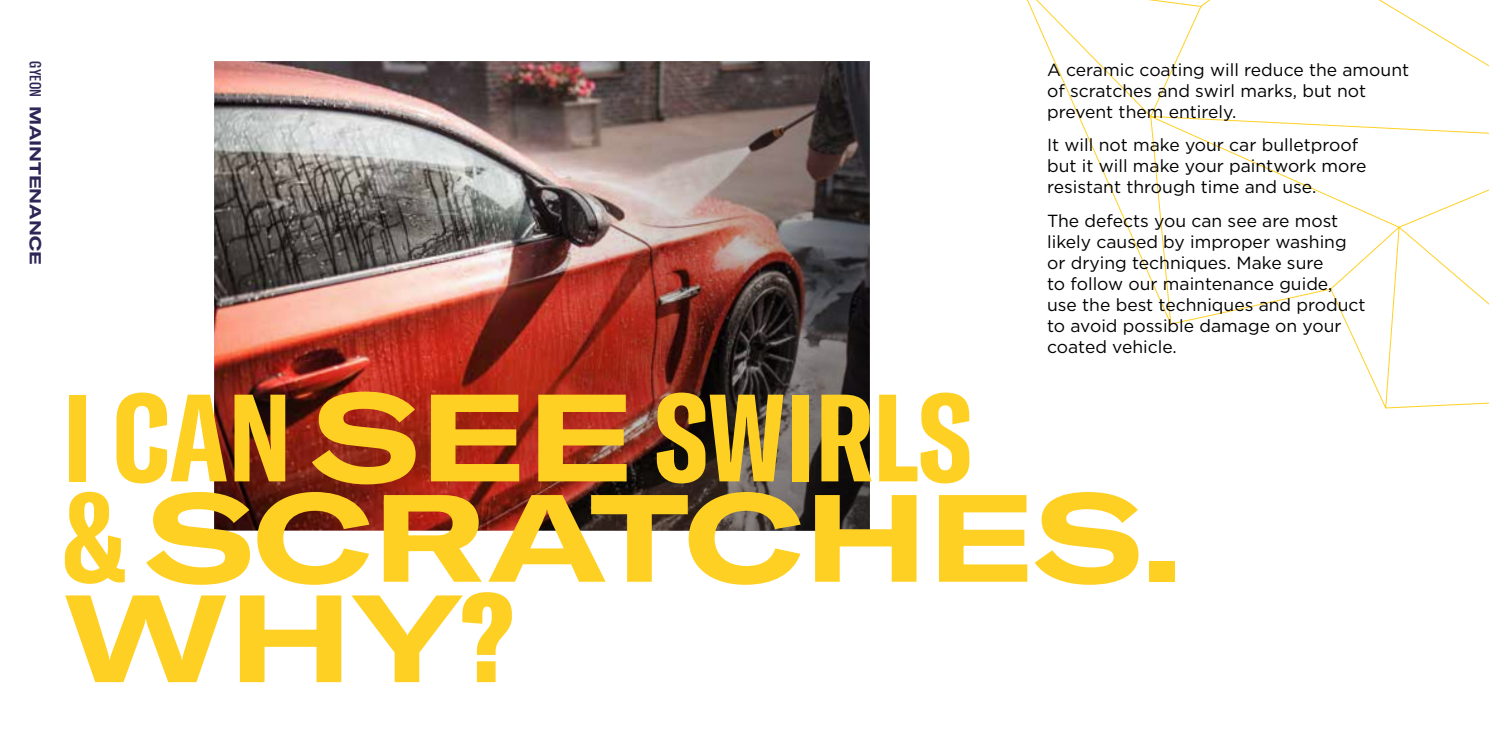
<style>
.page{position:relative;width:1489px;height:745px;background:#fff}
.page>*{position:absolute;margin:0;border:0;box-sizing:border-box;transform-origin:0 0}
.t1{font:700 expanded 121.98px/100.3px "GT America";color:#ffd024}
.t2{font:17.5px/21px "Gotham";color:#000}
.t3{font:700 expanded 15.75px "GT America";letter-spacing:-.01em;color:#2e2656}
.s1{font-weight:500;font-stretch:extra-condensed}
.s2{font-stretch:extra-condensed}
.s3{font-weight:900;font-stretch:extra-condensed}
</style>
<div class="page">
<img style="left:214px;top:61px;width:655px;height:469px">
<svg style="left:1027px;top:0;width:461px;height:408px"></svg>
<p class="t3" style="left:45px;top:61px;width:205px;rotate:90deg"><span class="s1">GYEON</span> MAINTENANCE</p>
<p class="t2" style="left:1047px;top:59px;width:363px">A ceramic coating will reduce the amount of scratches and swirl marks, but not prevent them entirely.</p>
<p class="t2" style="left:1047px;top:134px;width:321px">It will not make your car bulletproof but it will make your paintwork more resistant through time and use.</p>
<p class="t2" style="left:1047px;top:210px;width:320px">The defects you can see are most likely caused by improper washing or drying techniques. Make sure<br>to follow our maintenance guide, use the best techniques and product to avoid possible damage on your coated vehicle.</p>
<h1 class="t1" style="left:63px;top:386px;width:1121px"><span class="s2">I CAN</span> SEE <span class="s2">SWIRLS<br>&amp;</span> SCRATCHES.<br>WHY<span class="s3">?</span></h1>
</div>
